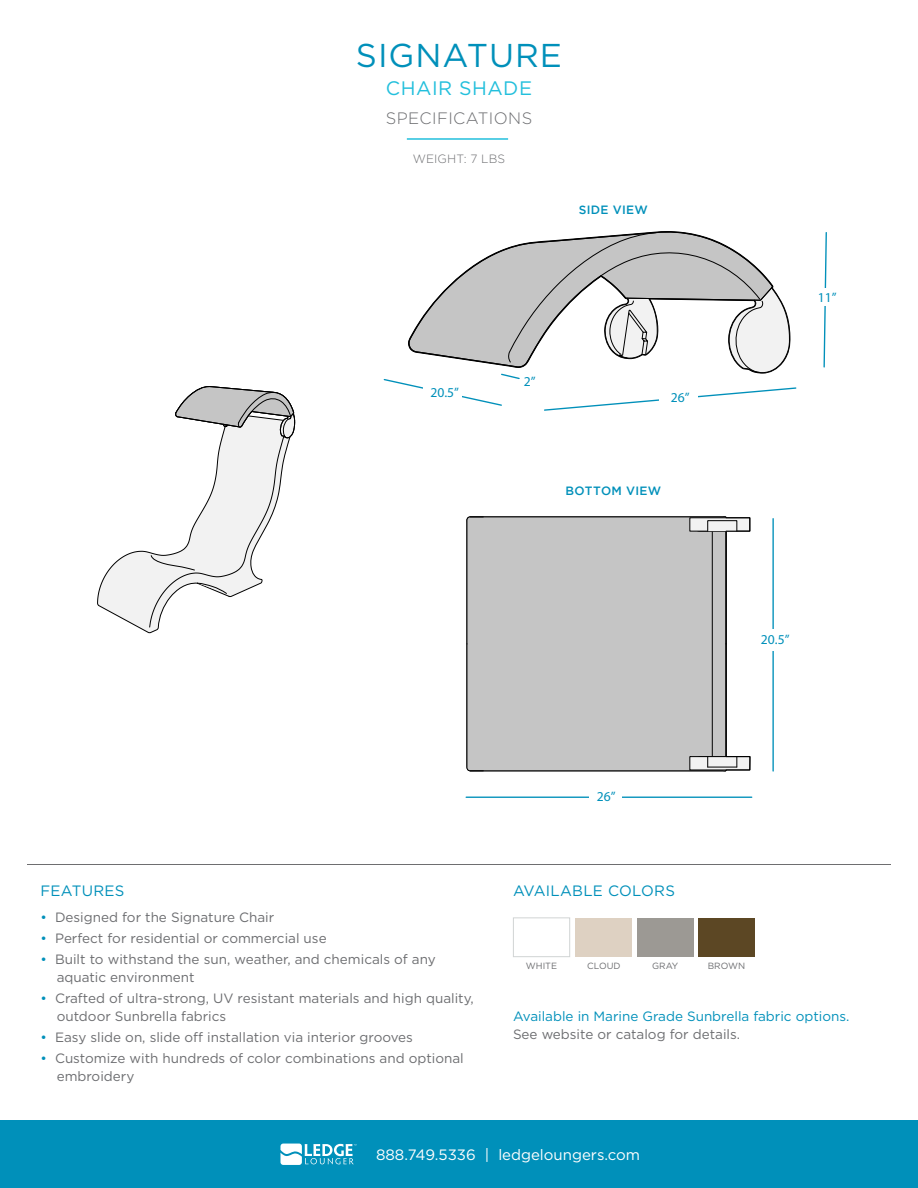
<style>
.page{position:relative;width:918px;height:1188px;background:#fff}
.page>*{position:absolute;margin:0;border:0;box-sizing:border-box;transform-origin:0 0}
.t1{font:33px "Gotham";letter-spacing:.03em;color:#0090ba}
.t2{font:19.5px "Gotham";letter-spacing:.025em;color:#22bfdc}
.t3{font:300 16.5px "Gotham";letter-spacing:.025em;color:#6c6d70}
.t4{font:15px "Gotham";color:#fff}
.t5{font:15px "Gotham";letter-spacing:.02em;color:#0090ba}
.t6{font:13.65px "Myriad Pro";color:#0090ba}
.t7{font:13.5px "Gotham";color:#6c6d70}
.t8{font:13.5px/18px "Gotham";color:#0090ba}
.t9{font:500 12px "Gotham";letter-spacing:.025em;color:#0090ba}
.t10{font:300 12px "Gotham";letter-spacing:.01em;color:#6c6d70}
.t11{font:9px "Gotham";color:#6c6d70}
.s1{color:#0090ba}
.s2{color:#6c6d70}
</style>
<div class="page">
<div style="left:0;top:1120px;width:918px;height:68px;background:#0090ba"></div>
<svg style="left:280px;top:1144px;width:77px;height:21px"></svg>
<hr style="left:27px;top:864px;width:864px;height:1px;background:#6e6e70">
<svg style="left:97px;top:386px;width:198px;height:248px"></svg>
<hr style="left:772px;top:519px;width:2px;height:252px;background:#0090ba">
<hr style="left:466px;top:797px;width:286px;height:1px;background:#0090ba">
<img style="left:772px;top:559px;width:2px;height:164px">
<img style="left:516px;top:796px;width:181px;height:2px">
<img style="left:823px;top:232px;width:4px;height:136px">
<svg style="left:383px;top:231px;width:414px;height:180px"></svg>
<svg style="left:408px;top:232px;width:353px;height:135px"></svg>
<svg style="left:466px;top:516px;width:285px;height:256px;background:#c5c5c5"></svg>
<div style="left:726px;top:517px;width:24px;height:15px;border:1px solid #000"></div>
<hr style="left:407px;top:138px;width:101px;height:2px;background:#22bfdc">
<div style="left:576px;top:918px;width:56px;height:39px;background:#ded1c2"></div>
<div style="left:513px;top:917px;width:57px;height:40px;background:#fff;border:1px solid #d1d4d4"></div>
<div style="left:698px;top:918px;width:57px;height:39px;background:#5c4724"></div>
<div style="left:637px;top:918px;width:56px;height:39px;background:#9c9994"></div>
<p class="t1" style="left:356px;top:34px;width:208px">SIGNATURE</p>
<p class="t2" style="left:386px;top:76px;width:148px">CHAIR SHADE</p>
<p class="t3" style="left:386px;top:109px;width:148px">SPECIFICATIONS</p>
<p class="t10" style="left:413px;top:153px;width:94px">WEIGHT: 7 LBS</p>
<p class="t9" style="left:579px;top:203px;width:71px">SIDE VIEW</p>
<p class="t6" style="left:431px;top:384px;width:30px">20.5”</p>
<p class="t6" style="left:524px;top:373px;width:13px">2”</p>
<p class="t6" style="left:671px;top:389px;width:20px">26”</p>
<p class="t9" style="left:565px;top:484px;width:97px">BOTTOM VIEW</p>
<p class="t6" style="left:597px;top:788px;width:20px">26”</p>
<p class="t6" style="left:818px;top:289px;width:20px">11”</p>
<p class="t6" style="left:761px;top:631px;width:30px">20.5”</p>
<p class="t5" style="left:40px;top:881px;width:86px">FEATURES</p>
<p class="t7" style="left:40px;top:909px;width:235px"><span class="s1">•</span> Designed for the Signature Chair</p>
<p class="t7" style="left:40px;top:930px;width:288px"><span class="s1">•</span> Perfect for residential or commercial use</p>
<p class="t7" style="left:40px;top:951px;width:397px"><span class="s1">•</span> Built to withstand the sun, weather, and chemicals of any</p>
<p class="t7" style="left:57px;top:969px;width:139px">aquatic environment</p>
<p class="t7" style="left:40px;top:990px;width:435px"><span class="s1">•</span> Crafted of ultra-strong, UV resistant materials and high quality,</p>
<p class="t7" style="left:57px;top:1008px;width:171px">outdoor Sunbrella fabrics</p>
<p class="t7" style="left:40px;top:1029px;width:374px"><span class="s1">•</span> Easy slide on, slide off installation via interior grooves</p>
<p class="t7" style="left:40px;top:1050px;width:425px"><span class="s1">•</span> Customize with hundreds of color combinations and optional</p>
<p class="t7" style="left:57px;top:1068px;width:79px">embroidery</p>
<p class="t5" style="left:513px;top:881px;width:164px">AVAILABLE COLORS</p>
<p class="t11" style="left:526px;top:960px;width:33px">WHITE</p>
<p class="t11" style="left:587px;top:960px;width:35px">CLOUD</p>
<p class="t11" style="left:652px;top:960px;width:28px">GRAY</p>
<p class="t11" style="left:708px;top:960px;width:39px">BROWN</p>
<p class="t8" style="left:513px;top:1007px;width:338px">Available in Marine Grade Sunbrella fabric options.<br><span class="s2">See website or catalog for details.</span></p>
<p class="t4" style="left:376px;top:1145px;width:266px">888.749.5336 | ledgeloungers.com</p>
</div>
